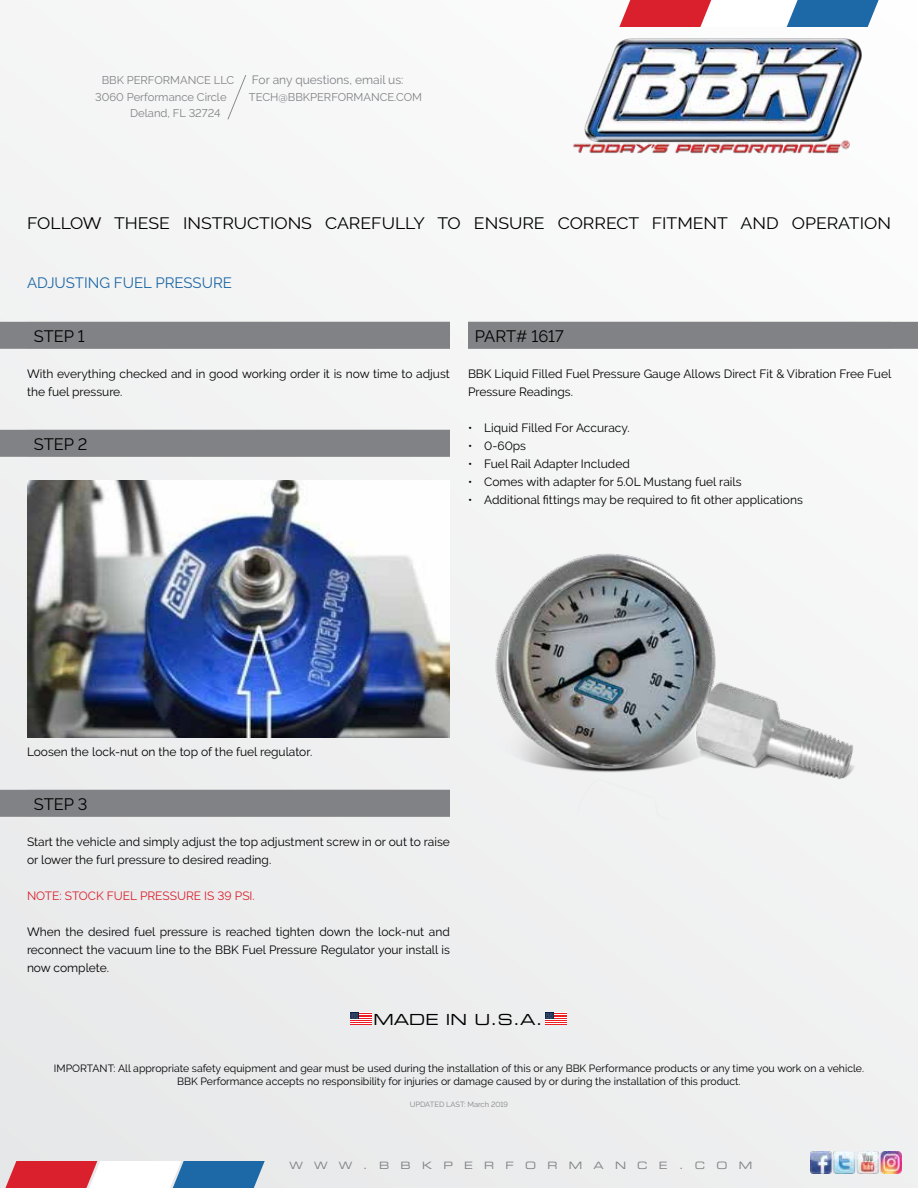
<style>
.page{position:relative;width:918px;height:1188px;background:#f2f2f3}
.page>*{position:absolute;margin:0;border:0;box-sizing:border-box;transform-origin:0 0}
.t1{font:16.5px "Raleway";color:#000;scale:1.07 1}
.t2{font:16.5px "Raleway";color:#000}
.t3{font:15.3px "Eurostile Extended Two";color:#000}
.t4{font:15px "Raleway";color:#1d68a6}
.t5{font:12px/18px "Raleway";color:#000}
.t6{font:12px "Raleway";color:#da202c}
.t7{font:12px "Raleway";color:#808285}
.t8{font:11.25px "Raleway";color:#808285}
.t9{font:10.5px/12.6px "Raleway";color:#000;text-align:center}
.t10{font:10.2px "Eurostile Extended Two";letter-spacing:1.11em;color:#808285}
.t11{font:7.5px "Raleway";color:#808285}
</style>
<div class="page">
<svg style="left:619px;top:0;width:265px;height:27px"></svg>
<svg style="left:0;top:1161px;width:265px;height:27px"></svg>
<img style="left:573px;top:37px;width:290px;height:117px">
<svg style="left:227px;top:75px;width:19px;height:45px"></svg>
<svg style="left:545px;top:1013px;width:22px;height:12px"></svg>
<svg style="left:350px;top:1013px;width:21px;height:12px"></svg>
<img style="left:810px;top:1152px;width:92px;height:21px">
<div style="left:468px;top:322px;width:450px;height:27px;background:#808285"></div>
<div style="left:0;top:790px;width:450px;height:27px;background:#808285"></div>
<div style="left:0;top:430px;width:450px;height:27px;background:#808285"></div>
<div style="left:0;top:322px;width:450px;height:27px;background:#808285"></div>
<img style="left:27px;top:480px;width:423px;height:258px">
<img style="left:495px;top:553px;width:359px;height:227px">
<p class="t8" style="left:102px;top:74px;width:134px">BBK PERFORMANCE LLC</p>
<p class="t8" style="left:95px;top:90px;width:133px">3060 Performance Circle</p>
<p class="t8" style="left:130px;top:107px;width:92px">Deland, FL 32724</p>
<p class="t7" style="left:252px;top:73px;width:153px">For any questions, email us:</p>
<p class="t8" style="left:249px;top:90px;width:175px">TECH@BBKPERFORMANCE.COM</p>
<h1 class="t1" style="left:27px;top:214px;width:809px">FOLLOW THESE INSTRUCTIONS CAREFULLY TO ENSURE CORRECT FITMENT AND OPERATION</h1>
<p class="t4" style="left:27px;top:274px;width:206px">ADJUSTING FUEL PRESSURE</p>
<p class="t2" style="left:34px;top:327px;width:52px">STEP 1</p>
<p class="t5" style="left:27px;top:365px;width:424px">With everything checked and in good working order it is now time to adjust the fuel pressure.</p>
<p class="t2" style="left:34px;top:435px;width:55px">STEP 2</p>
<p class="t2" style="left:475px;top:327px;width:91px">PART# 1617</p>
<p class="t5" style="left:468px;top:365px;width:425px">BBK Liquid Filled Fuel Pressure Gauge Allows Direct Fit &amp; Vibration Free Fuel<br>Pressure Readings.</p>
<p class="t5" style="left:468px;top:419px;width:163px">• Liquid Filled For Accuracy.</p>
<p class="t5" style="left:468px;top:437px;width:60px">• 0-60ps</p>
<p class="t5" style="left:468px;top:455px;width:163px">• Fuel Rail Adapter Included</p>
<p class="t5" style="left:468px;top:473px;width:275px">• Comes with adapter for 5.0L Mustang fuel rails</p>
<p class="t5" style="left:468px;top:491px;width:336px">• Additional fittings may be required to fit other applications</p>
<p class="t5" style="left:27px;top:743px;width:287px">Loosen the lock-nut on the top of the fuel regulator.</p>
<p class="t2" style="left:34px;top:795px;width:55px">STEP 3</p>
<p class="t5" style="left:27px;top:833px;width:425px">Start the vehicle and simply adjust the top adjustment screw in or out to raise or lower the furl pressure to desired reading.</p>
<p class="t6" style="left:27px;top:889px;width:229px">NOTE: STOCK FUEL PRESSURE IS 39 PSI.</p>
<p class="t5" style="left:27px;top:923px;width:425px;text-align:justify">When the desired fuel pressure is reached tighten down the lock-nut and reconnect the vacuum line to the BBK Fuel Pressure Regulator your install is now complete.</p>
<p class="t3" style="left:373px;top:1009px;width:171px">MADE IN U.S.A.</p>
<p class="t9" style="left:54px;top:1062px;width:812px">IMPORTANT: All appropriate safety equipment and gear must be used during the installation of this or any BBK Performance products or any time you work on a vehicle.<br>BBK Performance accepts no responsibility for injuries or damage caused by or during the installation of this product.</p>
<p class="t11" style="left:410px;top:1100px;width:100px">UPDATED LAST: March 2019</p>
<p class="t10" style="left:289px;top:1158px;width:464px">WWW.BBKPERFORMANCE.COM</p>
</div>
